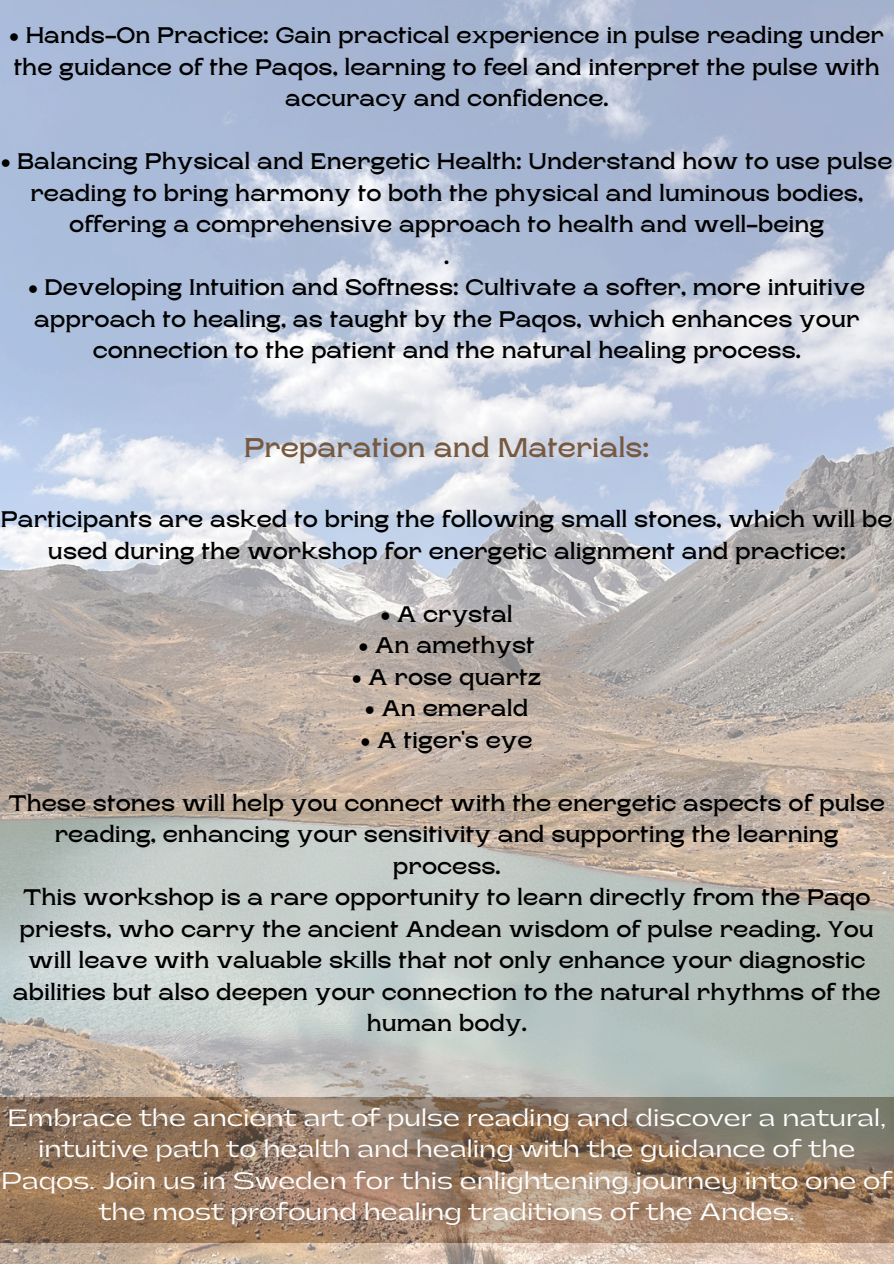
<style>
.page{position:relative;width:894px;height:1264px;background:#fff}
.page>*{position:absolute;margin:0;border:0;box-sizing:border-box;transform-origin:0 0}
.t1{font:700 27px "Rasputin";color:#77593f}
.t2{font:700 22.5px/31.5px "Rasputin";color:#000;text-align:center}
.t3{font:22.5px/31.5px "Gatwick";color:#fff;text-align:center}
</style>
<div class="page">
<img style="left:0;top:0;width:893px;height:1263px">
<p class="t2" style="left:10px;top:20px;width:875px">• Hands-On Practice: Gain practical experience in pulse reading under the guidance of the Paqos, learning to feel and interpret the pulse with accuracy and confidence.</p>
<h2 class="t2" style="left:1px;top:146px;width:892px">• Balancing Physical and Energetic Health: Understand how to use pulse reading to bring harmony to both the physical and luminous bodies, offering a comprehensive approach to health and well-being<br>.</h2>
<h2 class="t2" style="left:28px;top:272px;width:838px">• Developing Intuition and Softness: Cultivate a softer, more intuitive approach to healing, as taught by the Paqos, which enhances your connection to the patient and the natural healing process.</h2>
<h2 class="t1" style="left:244px;top:433px;width:406px">Preparation and Materials:</h2>
<h1 class="t2" style="left:1px;top:504px;width:892px">Participants are asked to bring the following small stones, which will be used during the workshop for energetic alignment and practice:</h1>
<h2 class="t2" style="left:380px;top:598px;width:134px">• A crystal</h2>
<h2 class="t2" style="left:359px;top:630px;width:177px">• An amethyst</h2>
<h2 class="t2" style="left:352px;top:661px;width:191px">• A rose quartz</h2>
<h2 class="t2" style="left:365px;top:693px;width:164px">• An emerald</h2>
<h2 class="t2" style="left:361px;top:724px;width:173px">• A tiger's eye</h2>
<h2 class="t2" style="left:9px;top:787px;width:877px">These stones will help you connect with the energetic aspects of pulse reading, enhancing your sensitivity and supporting the learning process.<br>This workshop is a rare opportunity to learn directly from the Paqo priests, who carry the ancient Andean wisdom of pulse reading. You will leave with valuable skills that not only enhance your diagnostic abilities but also deepen your connection to the natural rhythms of the human body.</h2>
<h2 class="t3" style="left:1px;top:1102px;width:892px">Embrace the ancient art of pulse reading and discover a natural, intuitive path to health and healing with the guidance of the Paqos. Join us in Sweden for this enlightening journey into one of the most profound healing traditions of the Andes.</h2>
</div>
